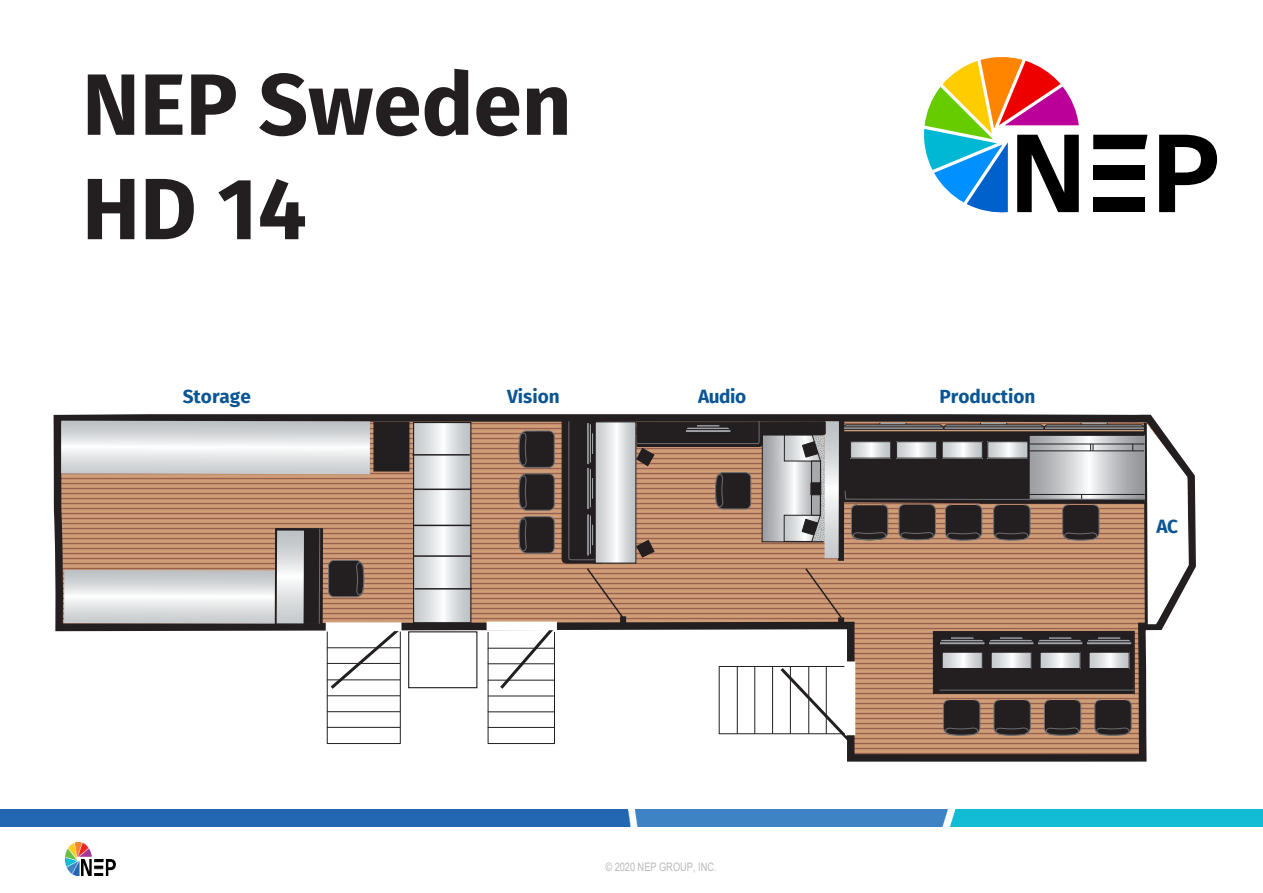
<style>
.page{position:relative;width:1263px;height:893px;background:#fff}
.page>*{position:absolute;margin:0;border:0;box-sizing:border-box;transform-origin:0 0}
.t1{font:700 87px/104.4px "Fira Sans";color:#231f20}
.t2{font:700 18.9px "Fira Sans";color:#0a5694}
.t3{font:11.7px "Arial";letter-spacing:-.005em;color:#b9babd;scale:.8 1}
</style>
<div class="page">
<img style="left:66px;top:843px;width:49px;height:32px">
<img style="left:0;top:810px;width:1263px;height:16px">
<svg style="left:1159px;top:135px;width:58px;height:77px"></svg>
<svg style="left:924px;top:57px;width:155px;height:156px"></svg>
<div style="left:1093px;top:198px;width:52px;height:14px;background:#000"></div>
<div style="left:1093px;top:166px;width:52px;height:14px;background:#000"></div>
<svg style="left:1093px;top:135px;width:54px;height:14px"></svg>
<svg style="left:53px;top:414px;width:1143px;height:348px"></svg>
<div style="left:838px;top:417px;width:6px;height:144px;background:#231f20"></div>
<svg style="left:328px;top:560px;width:36px;height:37px"></svg>
<svg style="left:415px;top:424px;width:54px;height:197px"></svg>
<div style="left:413px;top:422px;width:58px;height:201px;border:1px solid #231f20"></div>
<hr style="left:488px;top:727px;width:66px;height:1px;background:#231f20">
<hr style="left:488px;top:711px;width:66px;height:1px;background:#231f20">
<hr style="left:488px;top:695px;width:66px;height:1px;background:#231f20">
<hr style="left:488px;top:680px;width:66px;height:1px;background:#231f20">
<hr style="left:488px;top:663px;width:66px;height:1px;background:#231f20">
<hr style="left:488px;top:648px;width:66px;height:1px;background:#231f20">
<div style="left:487px;top:622px;width:70px;height:8px;background:#fff"></div>
<hr style="left:413px;top:454px;width:57px;height:2px;background:#231f20">
<hr style="left:414px;top:489px;width:57px;height:1px;background:#231f20">
<hr style="left:414px;top:525px;width:57px;height:1px;background:#231f20">
<div style="left:327px;top:631px;width:74px;height:113px;border:1px solid #231f20"></div>
<hr style="left:327px;top:727px;width:73px;height:1px;background:#231f20">
<hr style="left:327px;top:711px;width:73px;height:1px;background:#231f20">
<hr style="left:327px;top:695px;width:73px;height:1px;background:#231f20">
<svg style="left:327px;top:624px;width:77px;height:68px"></svg>
<div style="left:326px;top:622px;width:75px;height:9px;background:#fff;border:3px solid #fff"></div>
<hr style="left:414px;top:588px;width:58px;height:2px;background:#231f20">
<hr style="left:414px;top:555px;width:57px;height:2px;background:#231f20">
<svg style="left:61px;top:421px;width:309px;height:53px"></svg>
<svg style="left:64px;top:570px;width:211px;height:54px"></svg>
<div style="left:275px;top:528px;width:48px;height:96px;background:#231f20"></div>
<div style="left:275px;top:528px;width:48px;height:96px;border:1px solid #231f20"></div>
<hr style="left:319px;top:529px;width:1px;height:95px;background:#6c6d70">
<svg style="left:277px;top:531px;width:27px;height:92px;background:#d9dbdc"></svg>
<div style="left:373px;top:422px;width:36px;height:50px;background:#231f20;border:2px solid #231f20"></div>
<svg style="left:497px;top:420px;width:692px;height:324px"></svg>
<div style="left:408px;top:631px;width:69px;height:57px;border:1px solid #231f20"></div>
<h1 class="t1" style="left:82px;top:46px;width:491px">NEP Sweden<br>HD 14</h1>
<p class="t2" style="left:183px;top:380px;width:70px">Storage</p>
<p class="t2" style="left:507px;top:380px;width:54px">Vision</p>
<p class="t2" style="left:698px;top:380px;width:50px">Audio</p>
<p class="t2" style="left:939px;top:380px;width:98px">Production</p>
<p class="t2" style="left:1157px;top:511px;width:23px">AC</p>
<p class="t3" style="left:605px;top:859px;width:141px">© 2020 NEP GROUP, INC.</p>
</div>
